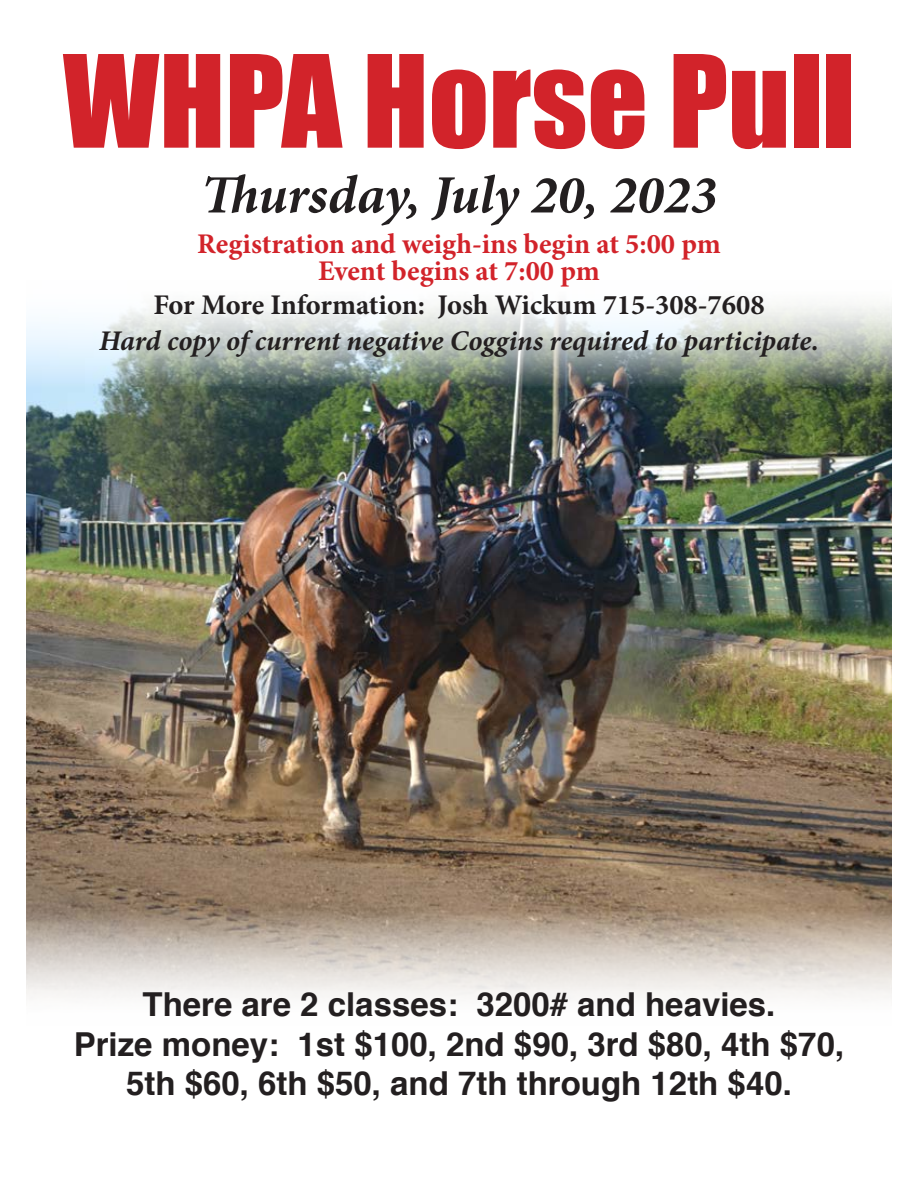
<style>
.page{position:relative;width:918px;height:1188px;background:#fff}
.page>*{position:absolute;margin:0;border:0;box-sizing:border-box;transform-origin:0 0}
.t1{font:118.5px "Impact";color:#d2232a}
.t2{font:italic 700 54px "Minion Pro";color:#231f20}
.t3{font:700 33px/39.6px "Helvetica";color:#231f20;text-align:center}
.t4{font:700 28.5px/27px "Minion Pro";color:#d2232a;text-align:center}
.t5{font:italic 700 28.5px "Minion Pro";letter-spacing:-.005em;color:#231f20}
.t6{font:700 28.5px "Minion Pro";color:#231f20}
</style>
<div class="page">
<img style="left:26px;top:304px;width:866px;height:695px">
<h1 class="t1" style="left:63px;top:9px;width:794px">WHPA Horse Pull</h1>
<h2 class="t2" style="left:201px;top:157px;width:518px">Thursday, July 20, 2023</h2>
<p class="t4" style="left:197px;top:230px;width:525px">Registration and weigh-ins begin at 5:00 pm<br>Event begins at 7:00 pm</p>
<p class="t6" style="left:153px;top:285px;width:613px">For More Information: Josh Wickum 715-308-7608</p>
<p class="t5" style="left:99px;top:321px;width:721px">Hard copy of current negative Coggins required to participate.</p>
<p class="t3" style="left:74px;top:985px;width:772px">There are 2 classes: 3200# and heavies.<br>Prize money: 1st $100, 2nd $90, 3rd $80, 4th $70,<br>5th $60, 6th $50, and 7th through 12th $40.</p>
</div>
